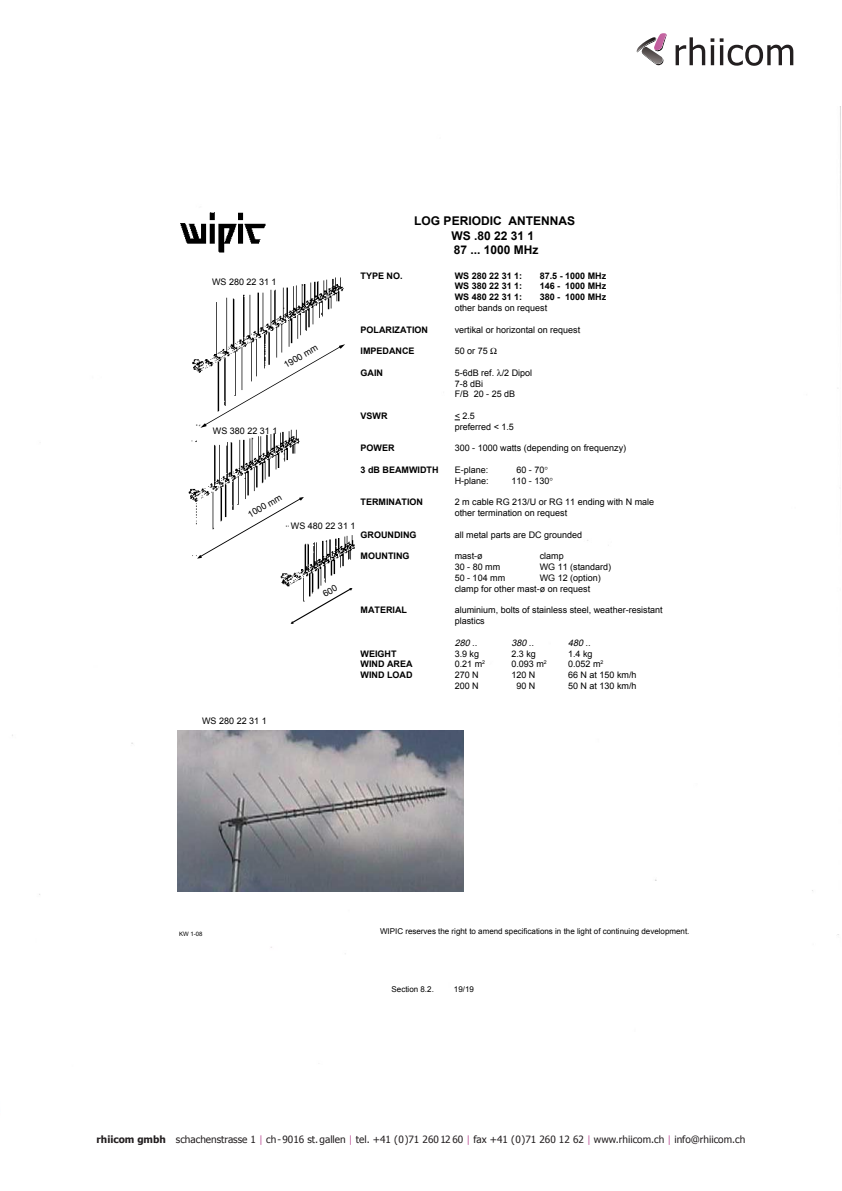
<style>
.page{position:relative;width:842px;height:1191px;background:#fff}
.page>*{position:absolute;margin:0;border:0;box-sizing:border-box;transform-origin:0 0}
.t1{font:700 12px/14.4px "Arial";color:#000;text-align:center}
.t2{font:10px "Tahoma";color:#231f20}
.t3{font:9px/10.8px "Arial";color:#000}
.t4{font:700 9px/10.8px "Arial";color:#000}
.t5{font:italic 9px "Arial";color:#000}
.t6{font:8px "Arial";color:#000}
.t7{font:6px "Arial";color:#000}
.s1{font-weight:700}
.s2{color:#c05a9c}
</style>
<div class="page">
<img style="left:180px;top:212px;width:86px;height:41px">
<img style="left:188px;top:277px;width:167px;height:308px">
<img style="left:177px;top:731px;width:286px;height:160px">
<svg style="left:192px;top:337px;width:161px;height:98px"></svg>
<svg style="left:191px;top:491px;width:119px;height:74px"></svg>
<svg style="left:637px;top:33px;width:30px;height:32px"></svg>
<svg style="left:676px;top:37px;width:38px;height:28px"></svg>
<svg style="left:720px;top:38px;width:73px;height:28px"></svg>
<svg style="left:286px;top:583px;width:69px;height:41px"></svg>
<p class="t1" style="left:414px;top:214px;width:162px">LOG PERIODIC ANTENNAS<br>WS .80 22 31 1<br>87 ... 1000 MHz</p>
<p class="t4" style="left:455px;top:270px;width:69px">WS 280 22 31 1:</p>
<p class="t4" style="left:540px;top:270px;width:68px">87.5 - 1000 MHz</p>
<p class="t4" style="left:455px;top:281px;width:69px">WS 380 22 31 1:</p>
<p class="t4" style="left:540px;top:281px;width:68px">146 - 1000 MHz</p>
<p class="t4" style="left:455px;top:292px;width:69px">WS 480 22 31 1:</p>
<p class="t4" style="left:361px;top:270px;width:44px">TYPE NO.</p>
<p class="t3" style="left:212px;top:276px;width:66px">WS 280 22 31 1</p>
<p class="t3" style="left:455px;top:292px;width:153px;text-indent:85px"><span class="s1">380 - 1000 MHz </span>other bands on request</p>
<p class="t3" style="left:455px;top:324px;width:127px">vertikal or horizontal on request</p>
<p class="t3" style="left:455px;top:346px;width:35px">50 or 75</p>
<p class="t3" style="left:455px;top:367px;width:79px">5-6dB ref. /2 Dipol<br>7-8 dBi<br>F/B 20 - 25 dB</p>
<p class="t3" style="left:455px;top:410px;width:61px">&lt; 2.5<br>preferred &lt; 1.5</p>
<p class="t3" style="left:455px;top:443px;width:173px">300 - 1000 watts (depending on frequenzy)</p>
<p class="t3" style="left:455px;top:464px;width:35px">E-plane:</p>
<p class="t3" style="left:516px;top:464px;width:29px">60 - 70</p>
<p class="t3" style="left:455px;top:475px;width:36px">H-plane:</p>
<p class="t3" style="left:511px;top:475px;width:40px">110 - 130</p>
<p class="t3" style="left:455px;top:497px;width:201px">2 m cable RG 213/U or RG 11 ending with N male other termination on request</p>
<p class="t3" style="left:455px;top:529px;width:129px">all metal parts are DC grounded</p>
<p class="t3" style="left:455px;top:551px;width:29px">mast-ø</p>
<p class="t3" style="left:540px;top:551px;width:26px">clamp</p>
<p class="t3" style="left:455px;top:562px;width:47px">30 - 80 mm</p>
<p class="t3" style="left:540px;top:562px;width:73px">WG 11 (standard)</p>
<p class="t3" style="left:455px;top:572px;width:52px">50 - 104 mm</p>
<p class="t4" style="left:361px;top:324px;width:69px">POLARIZATION</p>
<p class="t4" style="left:361px;top:346px;width:55px">IMPEDANCE</p>
<p class="t4" style="left:361px;top:367px;width:24px">GAIN</p>
<p class="t4" style="left:361px;top:411px;width:28px">VSWR</p>
<p class="t4" style="left:361px;top:443px;width:36px">POWER</p>
<p class="t4" style="left:361px;top:465px;width:79px">3 dB BEAMWIDTH</p>
<p class="t4" style="left:361px;top:497px;width:64px">TERMINATION</p>
<p class="t4" style="left:361px;top:529px;width:57px">GROUNDING</p>
<p class="t4" style="left:361px;top:551px;width:50px">MOUNTING</p>
<p class="t3" style="left:282px;top:361px;width:39px;rotate:-30deg">1900 mm</p>
<p class="t3" style="left:213px;top:426px;width:66px">WS 380 22 31 1</p>
<p class="t3" style="left:246px;top:510px;width:39px;rotate:-30deg">1000 mm</p>
<p class="t3" style="left:291px;top:521px;width:66px">WS 480 22 31 1</p>
<p class="t3" style="left:455px;top:572px;width:148px;text-indent:85px">WG 12 (option) clamp for other mast-ø on request</p>
<p class="t3" style="left:455px;top:605px;width:210px">aluminium, bolts of stainless steel, weather-resistant plastics</p>
<p class="t5" style="left:455px;top:637px;width:27px">280 ..</p>
<p class="t5" style="left:511px;top:637px;width:27px">380 ..</p>
<p class="t5" style="left:568px;top:637px;width:27px">480 ..</p>
<p class="t3" style="left:455px;top:648px;width:26px">3.9 kg</p>
<p class="t3" style="left:511px;top:648px;width:26px">2.3 kg</p>
<p class="t3" style="left:568px;top:648px;width:26px">1.4 kg</p>
<p class="t3" style="left:455px;top:659px;width:32px">0.21 m<sup>2</sup></p>
<p class="t3" style="left:511px;top:659px;width:37px">0.093 m<sup>2</sup></p>
<p class="t3" style="left:568px;top:659px;width:37px">0.052 m<sup>2</sup></p>
<p class="t3" style="left:455px;top:670px;width:26px">270 N</p>
<p class="t3" style="left:511px;top:670px;width:26px">120 N</p>
<p class="t3" style="left:568px;top:670px;width:70px">66 N at 150 km/h</p>
<p class="t3" style="left:455px;top:680px;width:26px">200 N</p>
<p class="t3" style="left:516px;top:680px;width:21px">90 N</p>
<p class="t3" style="left:568px;top:680px;width:70px">50 N at 130 km/h</p>
<p class="t4" style="left:361px;top:605px;width:48px">MATERIAL</p>
<p class="t4" style="left:361px;top:648px;width:54px">WEIGHT<br>WIND AREA<br>WIND LOAD</p>
<p class="t3" style="left:202px;top:715px;width:66px">WS 280 22 31 1</p>
<p class="t7" style="left:179px;top:929px;width:25px">KW 1-08</p>
<p class="t6" style="left:380px;top:926px;width:311px">WIPIC reserves the right to amend specifications in the light of continuing development.</p>
<p class="t6" style="left:392px;top:984px;width:44px">Section 8.2.</p>
<p class="t6" style="left:454px;top:984px;width:22px">19/19</p>
<p class="t2" style="left:97px;top:1132px;width:650px"><span class="s1">rhiicom gmbh</span> schachenstrasse 1 <span class="s2">|</span> ch-9016 st.gallen <span class="s2">|</span> tel. +41 (0)71 260 12 60 <span class="s2">|</span> fax +41 (0)71 260 12 62 <span class="s2">|</span> www.rhiicom.ch <span class="s2">|</span> info@rhiicom.ch</p>
</div>
